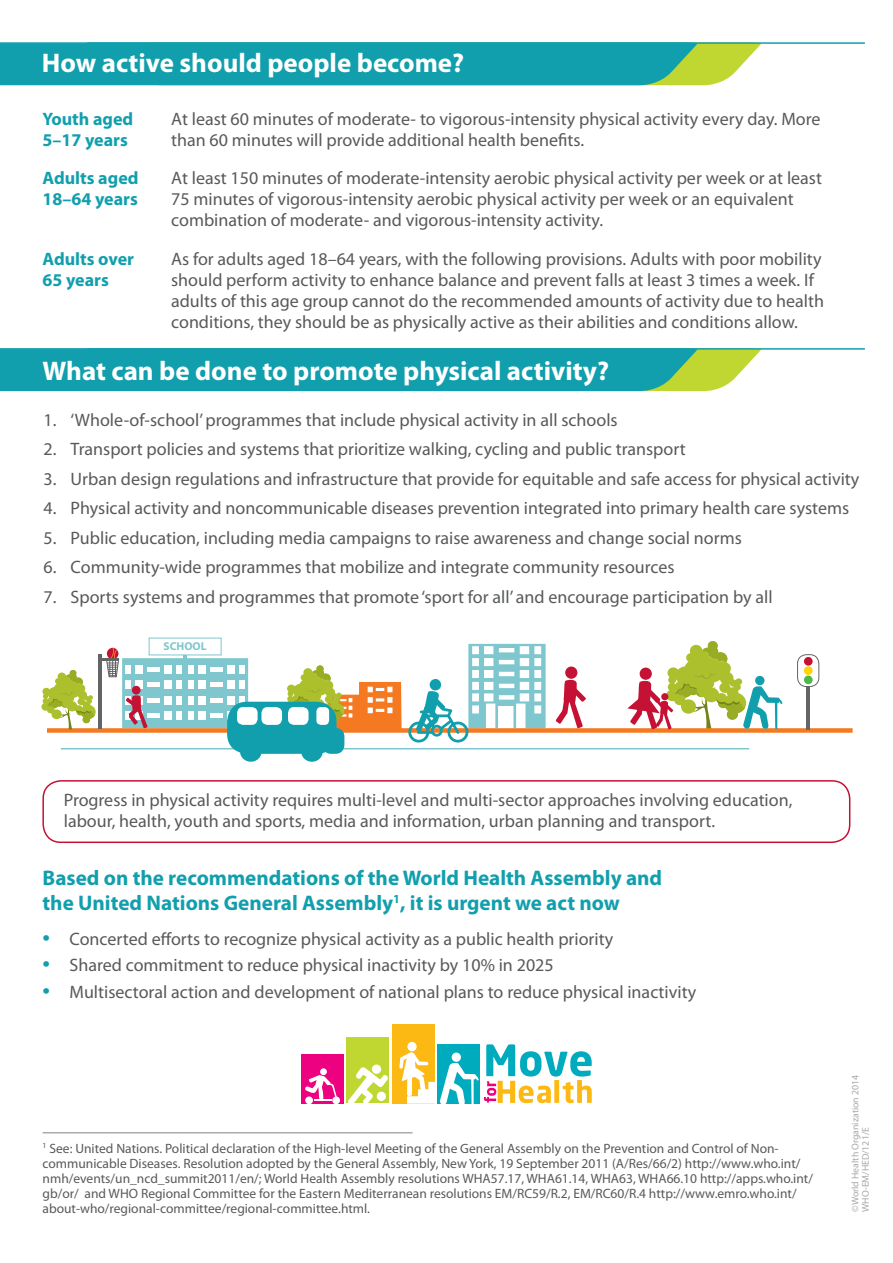
<style>
.page{position:relative;width:893px;height:1263px;background:#fff}
.page>*{position:absolute;margin:0;border:0;box-sizing:border-box;transform-origin:0 0}
.t1{font:700 27px "Myriad Pro";color:#fff}
.t2{font:27px "Myriad Pro";color:#129fad}
.t3{font:700 21.15px "Myriad Pro";color:#129fad}
.t4{font:18px/21px "Myriad Pro";color:#58595b}
.t5{font:700 18px/21px "Myriad Pro";color:#129fad}
.t6{font:13.5px/15px "Myriad Pro";color:#58595b}
.t7{font:700 12.3px "Myriad Pro";color:#129fad}
.t8{font:700 11.4px "Myriad Pro";color:#7fc7cf}
.t9{font:9.75px/10.5px "Myriad Pro";color:#a7a9ac}
.t10{font:7.8px "Myriad Pro";color:#58595b}
</style>
<div class="page">
<hr style="left:0;top:42px;width:865px;height:2px;background:#129fad">
<svg style="left:0;top:42px;width:763px;height:43px;background:#27a6a5"></svg>
<hr style="left:0;top:348px;width:865px;height:2px;background:#129fad">
<svg style="left:0;top:348px;width:763px;height:43px;background:#26a6a5"></svg>
<div style="left:42px;top:780px;width:808px;height:63px;border:2px solid #c41134;border-radius:18px"></div>
<hr style="left:43px;top:1132px;width:370px;height:1px;background:#808285">
<div style="left:392px;top:1024px;width:43px;height:79px;background:#fdb913"></div>
<div style="left:347px;top:1038px;width:42px;height:65px;background:#bfd730"></div>
<svg style="left:348px;top:1066px;width:40px;height:37px"></svg>
<div style="left:377px;top:1092px;width:9px;height:9px;background:#fff;border-radius:50%"></div>
<div style="left:301px;top:1054px;width:43px;height:49px;background:#ed0181"></div>
<div style="left:320px;top:1068px;width:7px;height:7px;background:#fff;border-radius:50%"></div>
<div style="left:332px;top:1096px;width:8px;height:8px;background:#fff;border-radius:50%"></div>
<svg style="left:305px;top:1075px;width:33px;height:26px"></svg>
<div style="left:305px;top:1096px;width:8px;height:8px;background:#fff;border-radius:50%"></div>
<svg style="left:407px;top:1042px;width:10px;height:9px"></svg>
<svg style="left:399px;top:1044px;width:193px;height:60px"></svg>
<div style="left:149px;top:638px;width:72px;height:17px;background:#fff;border:1px solid #7fc7cf"></div>
<div style="left:47px;top:728px;width:806px;height:5px;background:#f47920"></div>
<svg style="left:565px;top:666px;width:13px;height:13px"></svg>
<svg style="left:556px;top:680px;width:30px;height:48px"></svg>
<svg style="left:627px;top:641px;width:155px;height:88px"></svg>
<svg style="left:286px;top:665px;width:116px;height:64px"></svg>
<svg style="left:41px;top:648px;width:207px;height:81px"></svg>
<svg style="left:408px;top:644px;width:138px;height:98px"></svg>
<hr style="left:806px;top:674px;width:4px;height:55px;background:#636466">
<div style="left:797px;top:655px;width:22px;height:31px;background:#fff;border-radius:9px"></div>
<div style="left:797px;top:654px;width:22px;height:33px;border:1px solid #636466;border-radius:9px"></div>
<div style="left:804px;top:657px;width:9px;height:9px;background:#c41134;border-radius:50%"></div>
<div style="left:804px;top:666px;width:9px;height:9px;background:#ffd400;border-radius:50%"></div>
<div style="left:804px;top:675px;width:9px;height:9px;background:#50b848;border-radius:50%"></div>
<hr style="left:61px;top:748px;width:688px;height:1px;background:#7fc7cf">
<div style="left:227px;top:702px;width:109px;height:52px;background:#129fad;border-radius:20px"></div>
<div style="left:322px;top:728px;width:22px;height:26px;background:#129fad;border-radius:9px"></div>
<div style="left:301px;top:741px;width:22px;height:21px;background:#129fad;border-radius:50%"></div>
<div style="left:240px;top:741px;width:22px;height:21px;background:#129fad;border-radius:50%"></div>
<div style="left:316px;top:707px;width:13px;height:18px;background:#fff;border-radius:4px"></div>
<div style="left:288px;top:707px;width:21px;height:18px;background:#fff;border-radius:6px"></div>
<div style="left:261px;top:707px;width:21px;height:18px;background:#fff;border-radius:6px"></div>
<div style="left:237px;top:707px;width:21px;height:18px;background:#fff;border-radius:6px"></div>
<h1 class="t1" style="left:42px;top:45px;width:424px">How active should people become?</h1>
<p class="t5" style="left:43px;top:108px;width:92px">Youth aged –5 17 years</p>
<p class="t4" style="left:171px;top:108px;width:651px">At least 60 minutes of moderate- to vigorous-intensity physical activity every day. More than 60 minutes will provide additional health benefits.</p>
<p class="t5" style="left:43px;top:167px;width:98px">Adults aged<br>18–64 years</p>
<p class="t4" style="left:171px;top:167px;width:652px">At least 150 minutes of moderate-intensity aerobic physical activity per week or at least<br>75 minutes of vigorous-intensity aerobic physical activity per week or an equivalent combination of moderate- and vigorous-intensity activity.</p>
<p class="t5" style="left:43px;top:248px;width:93px">Adults over<br>65 years</p>
<p class="t4" style="left:171px;top:248px;width:654px">As for adults aged 18–64 years, with the following provisions. Adults with poor mobility should perform activity to enhance balance and prevent falls at least 3 times a week. If adults of this age group cannot do the recommended amounts of activity due to health conditions, they should be as physically active as their abilities and conditions allow.</p>
<h1 class="t1" style="left:42px;top:353px;width:568px">What can be done to promote physical activity?</h1>
<p class="t4" style="left:44px;top:409px;width:14px">1.</p>
<p class="t4" style="left:71px;top:409px;width:549px">‘Whole-of-school’programmes that include physical activity in all schools</p>
<p class="t4" style="left:44px;top:439px;width:14px">2.</p>
<p class="t4" style="left:71px;top:439px;width:617px">Transport policies and systems that prioritize walking, cycling and public transport</p>
<p class="t4" style="left:44px;top:468px;width:14px">3.</p>
<p class="t4" style="left:71px;top:468px;width:790px">Urban design regulations and infrastructure that provide for equitable and safe access for physical activity</p>
<p class="t4" style="left:44px;top:498px;width:14px">4.</p>
<p class="t4" style="left:71px;top:498px;width:780px">Physical activity and noncommunicable diseases prevention integrated into primary health care systems</p>
<p class="t4" style="left:44px;top:527px;width:14px">5.</p>
<p class="t4" style="left:71px;top:527px;width:673px">Public education, including media campaigns to raise awareness and change social norms</p>
<p class="t4" style="left:44px;top:557px;width:14px">6.</p>
<p class="t4" style="left:71px;top:557px;width:605px">Community-wide programmes that mobilize and integrate community resources</p>
<p class="t4" style="left:44px;top:586px;width:14px">7.</p>
<p class="t4" style="left:71px;top:586px;width:703px">Sports systems and programmes that promote ‘sport for all’ and encourage participation by all</p>
<p class="t8" style="left:164px;top:639px;width:44px">SCHOOL</p>
<p class="t4" style="left:64px;top:789px;width:730px">Progress in physical activity requires multi-level and multi-sector approaches involving education, labour, health, youth and sports, media and information, urban planning and transport.</p>
<p class="t3" style="left:43px;top:864px;width:621px">Based on the recommendations of the World Health Assembly and</p>
<p class="t7" style="left:393px;top:891px;width:8px">1</p>
<p class="t3" style="left:43px;top:889px;width:579px">the United Nations General Assembly it, is urgent we act now</p>
<h1 class="t2" style="left:43px;top:919px;width:9px">•</h1>
<p class="t4" style="left:70px;top:928px;width:545px">Concerted efforts to recognize physical activity as a public health priority</p>
<h1 class="t2" style="left:43px;top:945px;width:9px">•</h1>
<p class="t4" style="left:70px;top:954px;width:486px">Shared commitment to reduce physical inactivity by 10% in 2025</p>
<h1 class="t2" style="left:43px;top:972px;width:9px">•</h1>
<p class="t4" style="left:70px;top:981px;width:628px">Multisectoral action and development of national plans to reduce physical inactivity</p>
<p class="t6" style="left:49px;top:1140px;width:731px">See: United Nations. Political declaration of the High-level Meeting of the General Assembly on the Prevention and Control of Non-</p>
<p class="t10" style="left:43px;top:1140px;width:6px">1</p>
<p class="t6" style="left:43px;top:1170px;width:772px">nmh/events/un_ncd_summit2011/en ;/ World Health Assembly resolutions WHA57.17, WHA61.14, WHA63, WHA66.10 http://apps.who.int/ gb/or/ and WHO Regional Committee for the Eastern Mediterranean resolutions EM/RC59/R.2, EM/RC60/R.4 http://www.emro.who.int/ about-who/regional-committee/regional-committee.html.</p>
<p class="t6" style="left:43px;top:1155px;width:759px">communicable Diseases. Resolution adopted by the General Assembly, New York, 19 September 2011 A( /Res/66/2) http://www.who.int/</p>
<p class="t9" style="left:850px;top:1212px;width:138px;rotate:-90deg">©World Health Organization 2014<br>WHO-EM/HED/121/E</p>
</div>
